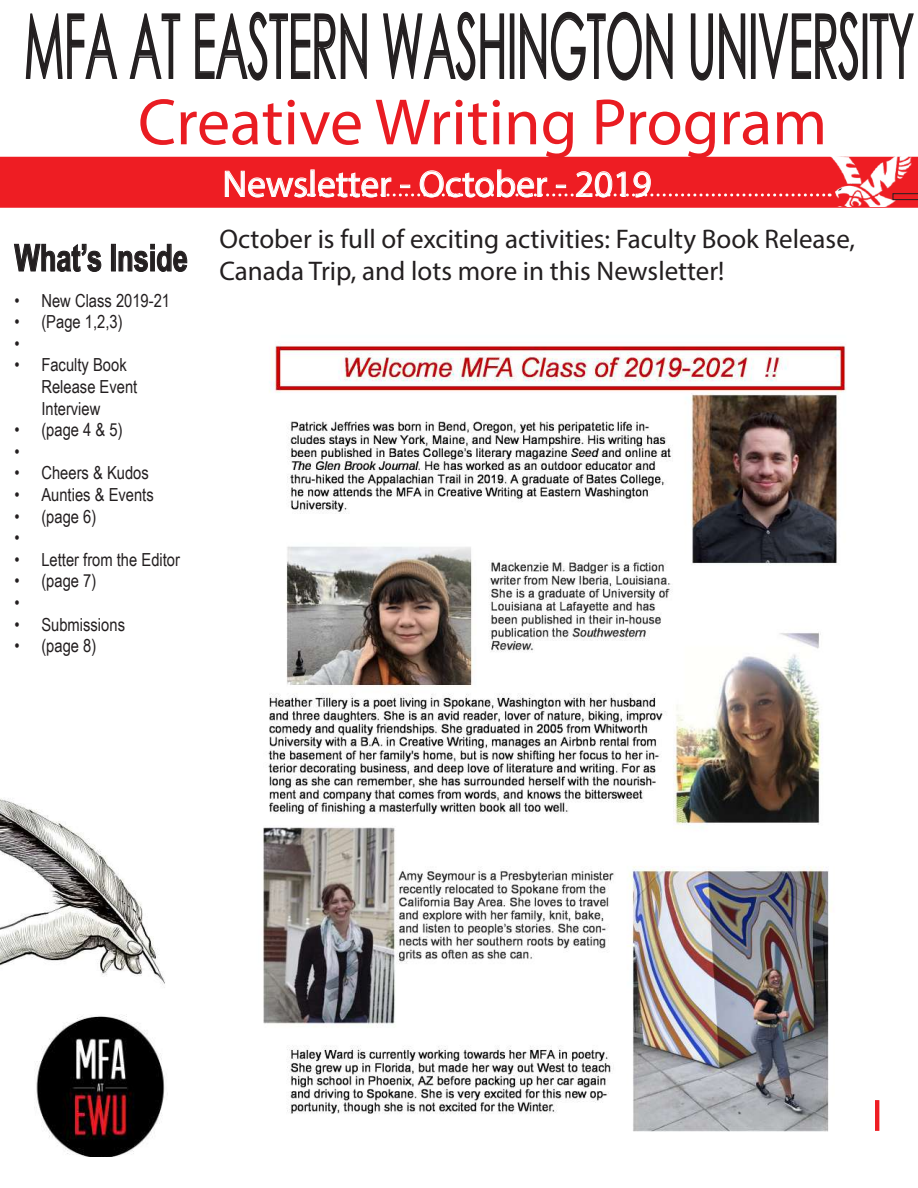
<style>
.page{position:relative;width:918px;height:1188px;background:#fff}
.page>*{position:absolute;margin:0;border:0;box-sizing:border-box;transform-origin:0 0}
.t1{font:89.25px "Century Gothic";color:#231f20;scale:.49 1}
.t2{font:66px "Myriad Pro";color:#e91c22}
.t3{font:45px "Myriad Pro";color:#ee1d23}
.t4{font:37.5px "Myriad Pro";color:#fff}
.t5{font:700 37.35px "Arial Narrow";color:#231f20;scale:.88 1}
.t6{font:27px/32.4px "Myriad Pro";color:#231f20}
.t7{font:18px/21.6px "Arial Narrow";color:#231f20}
</style>
<div class="page">
<div style="left:0;top:157px;width:918px;height:51px;background:#ee1d23"></div>
<svg style="left:25px;top:13px;width:93px;height:66px"></svg>
<svg style="left:129px;top:13px;width:52px;height:66px"></svg>
<svg style="left:195px;top:11px;width:172px;height:70px"></svg>
<svg style="left:383px;top:11px;width:122px;height:70px"></svg>
<div style="left:510px;top:13px;width:4px;height:66px;border:2px solid #231f20"></div>
<svg style="left:520px;top:11px;width:153px;height:70px"></svg>
<svg style="left:690px;top:13px;width:56px;height:68px"></svg>
<div style="left:751px;top:13px;width:5px;height:66px;border:2px solid #231f20"></div>
<svg style="left:758px;top:11px;width:100px;height:70px"></svg>
<div style="left:863px;top:13px;width:4px;height:66px;border:2px solid #231f20"></div>
<svg style="left:869px;top:13px;width:45px;height:66px"></svg>
<img style="left:830px;top:157px;width:85px;height:50px">
<svg style="left:14px;top:244px;width:88px;height:28px"></svg>
<div style="left:111px;top:244px;width:4px;height:27px;border:1px solid #231f20"></div>
<svg style="left:118px;top:244px;width:70px;height:28px"></svg>
<svg style="left:225px;top:169px;width:605px;height:29px"></svg>
<img style="left:0;top:798px;width:165px;height:187px">
<img style="left:34px;top:1015px;width:134px;height:142px">
<svg style="left:893px;top:194px;width:25px;height:6px"></svg>
<svg style="left:875px;top:1100px;width:5px;height:31px"></svg>
<img style="left:263px;top:345px;width:583px;height:787px">
<h1 class="t1" style="left:24px;top:-16px;width:1818px">MFA AT EASTERN WASHINGTON UNIVERSITY</h1>
<h2 class="t2" style="left:138px;top:81px;width:691px">Creative Writing Program</h2>
<h3 class="t4" style="left:222px;top:161px;width:431px">Newsletter - October - 2019</h3>
<h3 class="t5" style="left:14px;top:230px;width:199px">What’s Inside</h3>
<p class="t7" style="left:14px;top:289px;width:157px">• New Class 2019-21</p>
<p class="t7" style="left:14px;top:310px;width:110px">• (Page 1,2,3) •</p>
<p class="t7" style="left:41px;top:353px;width:97px;text-indent:-27px">• Faculty Book<br>Release Event<br>Interview</p>
<p class="t7" style="left:14px;top:418px;width:110px">• (page 4 &amp; 5) •</p>
<p class="t7" style="left:14px;top:461px;width:136px">• Cheers &amp; Kudos</p>
<p class="t7" style="left:14px;top:483px;width:141px">• Aunties &amp; Events</p>
<p class="t7" style="left:14px;top:505px;width:83px">• (page 6) •</p>
<p class="t7" style="left:14px;top:548px;width:167px">• Letter from the Editor</p>
<p class="t7" style="left:14px;top:569px;width:83px">• (page 7) •</p>
<p class="t7" style="left:14px;top:613px;width:112px">• Submissions</p>
<p class="t7" style="left:14px;top:634px;width:83px">• (page 8)</p>
<h3 class="t6" style="left:219px;top:222px;width:637px">October is full of exciting activities: Faculty Book Release,<br>Canada Trip, and lots more in this Newsletter!</h3>
<h3 class="t3" style="left:864px;top:1087px;width:25px">1</h3>
</div>
